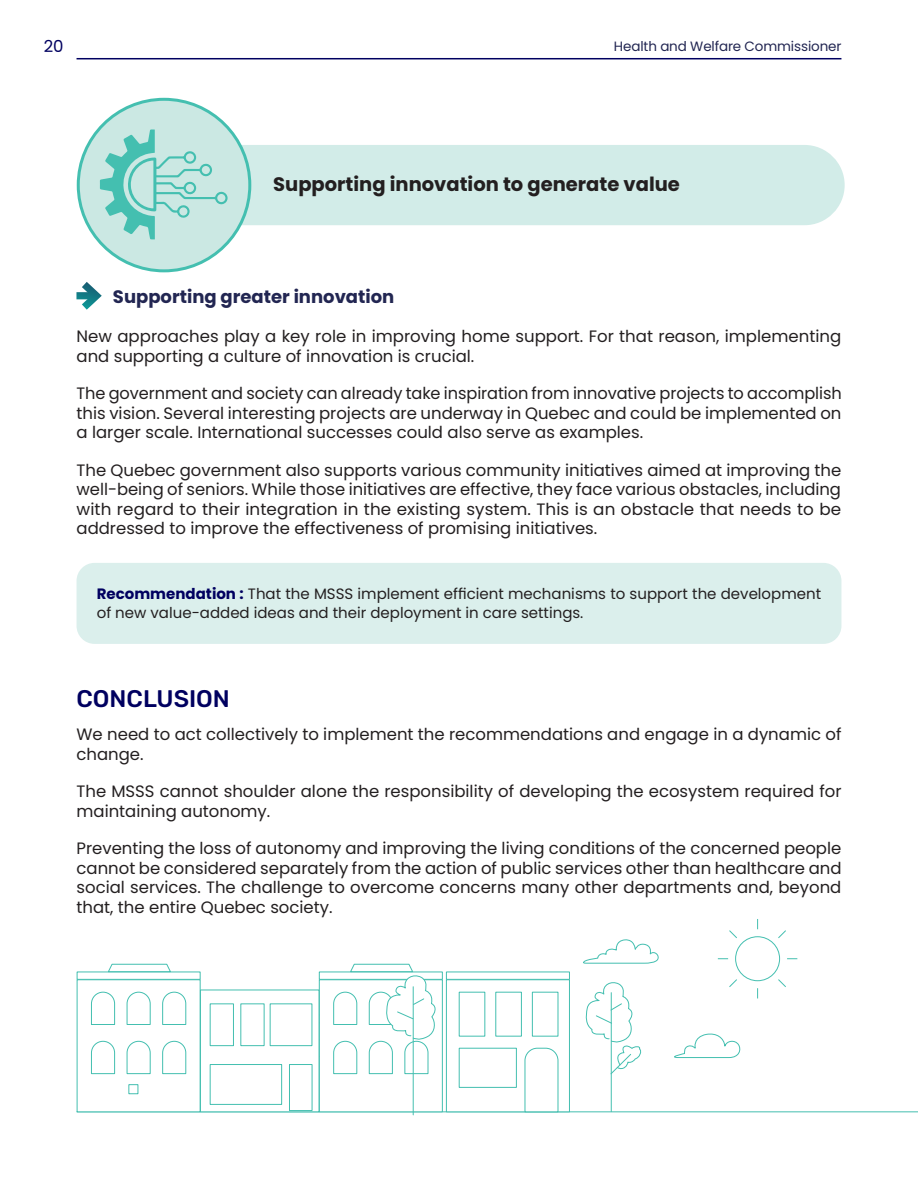
<style>
.page{position:relative;width:918px;height:1188px;background:#fff}
.page>*{position:absolute;margin:0;border:0;box-sizing:border-box;transform-origin:0 0}
.Titre_niveau_1{font:500 24px "Rubik";color:#000060}
.Titre_niveau_3{font:700 19.5px "Poppins";color:#231f20}
.Titre_Niveau_4{font:700 18px "Poppins";color:#222652}
.Normal_wrd_1{font:16.5px/19.5px "Poppins";color:#231f20;text-align:justify}
.Texte_principal{font:16.5px/19.5px "Poppins";color:#231f20}
.t1{font:16.5px "Poppins";color:#000060}
.Normal_wrd_1-2{font:15px/19.5px "Poppins";color:#231f20}
.t2{font:13.5px "Poppins";letter-spacing:-.01em;color:#222652}
.s1{font-weight:700;color:#000060}
</style>
<div class="page">
<hr style="left:77px;top:58px;width:764px;height:1px;background:#000060">
<div style="left:77px;top:563px;width:764px;height:81px;background:#dbefec;border-radius:18px"></div>
<svg style="left:76px;top:282px;width:26px;height:28px"></svg>
<hr style="left:611px;top:993px;width:1px;height:119px;background:#44bfb0">
<svg style="left:674px;top:1033px;width:67px;height:25px"></svg>
<svg style="left:583px;top:939px;width:76px;height:25px"></svg>
<svg style="left:717px;top:919px;width:81px;height:80px"></svg>
<svg style="left:585px;top:982px;width:57px;height:93px"></svg>
<hr style="left:77px;top:1111px;width:841px;height:1px;background:#44bfb0">
<div style="left:77px;top:979px;width:124px;height:133px;background:#fff;border:1px solid #44bfb0"></div>
<div style="left:77px;top:972px;width:124px;height:8px;background:#fff;border:1px solid #44bfb0"></div>
<svg style="left:107px;top:963px;width:65px;height:10px"></svg>
<svg style="left:91px;top:991px;width:24px;height:34px"></svg>
<svg style="left:126px;top:991px;width:25px;height:34px"></svg>
<svg style="left:162px;top:991px;width:25px;height:34px"></svg>
<svg style="left:91px;top:1040px;width:24px;height:34px"></svg>
<svg style="left:126px;top:1040px;width:25px;height:34px"></svg>
<svg style="left:162px;top:1040px;width:25px;height:34px"></svg>
<div style="left:319px;top:979px;width:124px;height:133px;background:#fff;border:1px solid #44bfb0"></div>
<div style="left:319px;top:972px;width:124px;height:8px;background:#fff;border:1px solid #44bfb0"></div>
<div style="left:446px;top:979px;width:124px;height:133px;background:#fff;border:1px solid #44bfb0"></div>
<div style="left:446px;top:972px;width:124px;height:8px;background:#fff;border:1px solid #44bfb0"></div>
<svg style="left:524px;top:1047px;width:35px;height:66px"></svg>
<div style="left:459px;top:1048px;width:58px;height:40px;background:#fff;border:1px solid #44bfb0"></div>
<div style="left:459px;top:992px;width:26px;height:45px;background:#fff;border:1px solid #44bfb0"></div>
<div style="left:495px;top:992px;width:27px;height:45px;background:#fff;border:1px solid #44bfb0"></div>
<div style="left:532px;top:992px;width:26px;height:45px;background:#fff;border:1px solid #44bfb0"></div>
<div style="left:200px;top:990px;width:119px;height:122px;background:#fff;border:1px solid #44bfb0"></div>
<div style="left:210px;top:1064px;width:72px;height:41px;background:#fff;border:1px solid #44bfb0"></div>
<div style="left:289px;top:1064px;width:23px;height:47px;background:#fff;border:1px solid #44bfb0"></div>
<div style="left:210px;top:1003px;width:24px;height:43px;background:#fff;border:1px solid #44bfb0"></div>
<hr style="left:413px;top:987px;width:1px;height:128px;background:#44bfb0">
<svg style="left:260px;top:963px;width:178px;height:124px"></svg>
<div style="left:128px;top:1084px;width:10px;height:10px;background:#fff;border:1px solid #44bfb0"></div>
<div style="left:240px;top:145px;width:605px;height:80px;background:#d2ece8"></div>
<div style="left:78px;top:99px;width:172px;height:172px;background:#cbe8e3;border-radius:50%"></div>
<svg style="left:100px;top:129px;width:128px;height:110px"></svg>
<p class="t1" style="left:44px;top:37px;width:21px">20</p>
<p class="t2" style="left:614px;top:39px;width:229px">Health and Welfare Commissioner</p>
<p class="Titre_niveau_3" style="left:273px;top:173px;width:408px">Supporting innovation to generate value</p>
<p class="Titre_Niveau_4" style="left:113px;top:286px;width:283px">Supporting greater innovation</p>
<p class="Normal_wrd_1" style="left:77px;top:327px;width:766px">New approaches play a key role in improving home support. For that reason, implementing and supporting a culture of innovation is crucial.</p>
<p class="Normal_wrd_1" style="left:77px;top:384px;width:767px">The government and society can already take inspiration from innovative projects to accomplish this vision. Several interesting projects are underway in Quebec and could be implemented on a larger scale. International successes could also serve as examples.</p>
<p class="Normal_wrd_1" style="left:77px;top:460px;width:766px">The Quebec government also supports various community initiatives aimed at improving the well-being of seniors. While those initiatives are effective, they face various obstacles, including with regard to their integration in the existing system. This is an obstacle that needs to be addressed to improve the effectiveness of promising initiatives.</p>
<p class="Normal_wrd_1-2" style="left:97px;top:584px;width:726px"><span class="s1">Recommendation :</span> That the MSSS implement efficient mechanisms to support the development of new value-added ideas and their deployment in care settings.</p>
<p class="Titre_niveau_1" style="left:77px;top:681px;width:155px">CONCLUSION</p>
<p class="Texte_principal" style="left:77px;top:725px;width:766px">We need to act collectively to implement the recommendations and engage in a dynamic of change.</p>
<p class="Texte_principal" style="left:77px;top:782px;width:766px">The MSSS cannot shoulder alone the responsibility of developing the ecosystem required for maintaining autonomy.</p>
<p class="Texte_principal" style="left:77px;top:839px;width:767px;text-align:justify">Preventing the loss of autonomy and improving the living conditions of the concerned people cannot be considered separately from the action of public services other than healthcare and social services. The challenge to overcome concerns many other departments and, beyond that, the entire Quebec society.</p>
</div>
